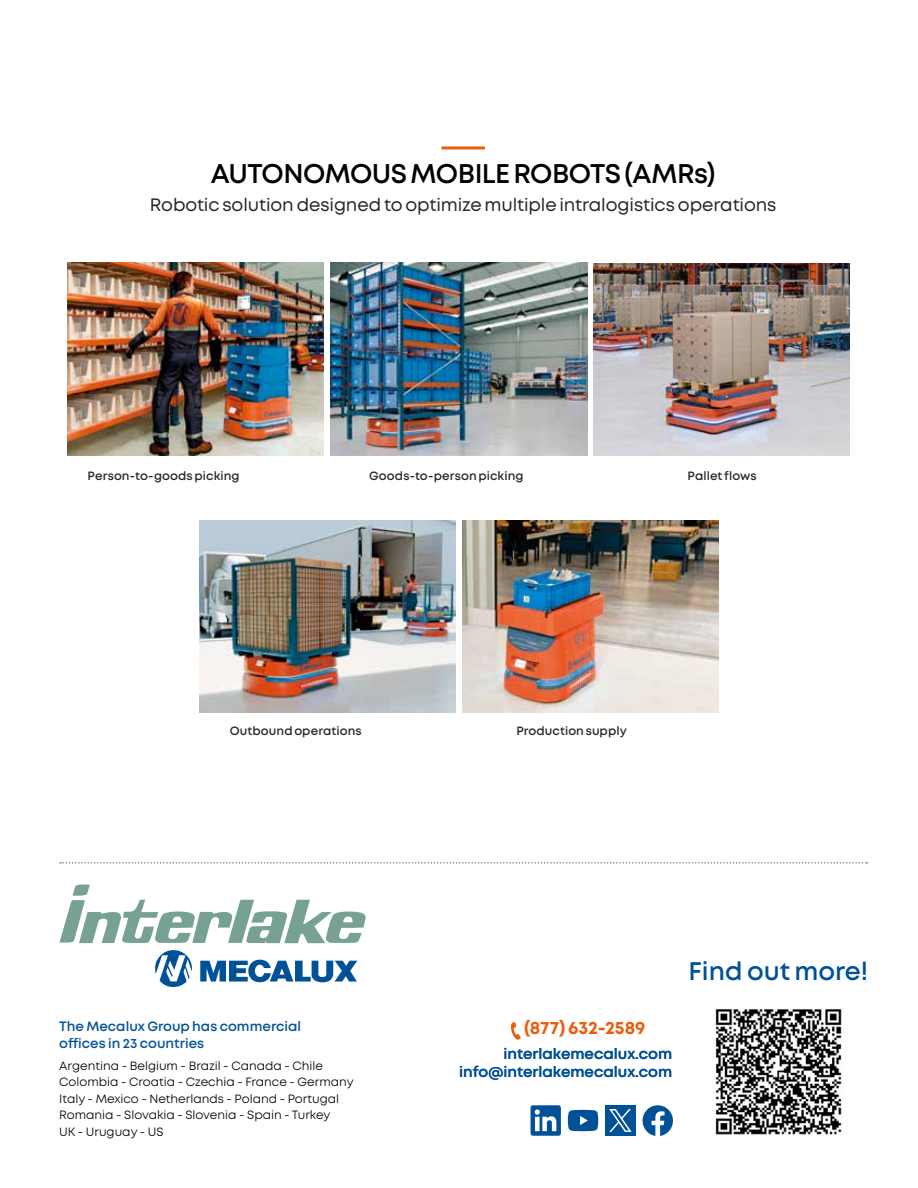
<style>
.page{position:relative;width:918px;height:1188px;background:#fff}
.page>*{position:absolute;margin:0;border:0;box-sizing:border-box;transform-origin:0 0}
.t1{font:600 27px "Mont";letter-spacing:-.02em;color:#000}
.t2{font:600 25.35px "Mont";color:#005198}
.t3{font:18px "Mont";letter-spacing:-.005em;color:#23292e}
.t4{font:700 18px "Mont";color:#e95d0f}
.t5{font:600 15px/18px "Mont";color:#005198;text-align:right}
.t6{font:600 13.5px/16.5px "Mont";color:#005198}
.t7{font:12px/16.5px "Mont";color:#000}
.t8{font:600 12px "Mont";letter-spacing:.005em;color:#23292e}
</style>
<div class="page">
<img style="left:715px;top:1009px;width:127px;height:126px">
<svg style="left:60px;top:862px;width:807px;height:2px"></svg>
<svg style="left:531px;top:1105px;width:30px;height:31px"></svg>
<svg style="left:568px;top:1110px;width:30px;height:21px"></svg>
<svg style="left:643px;top:1105px;width:30px;height:31px"></svg>
<div style="left:605px;top:1105px;width:31px;height:31px;background:#005198"></div>
<svg style="left:609px;top:1109px;width:23px;height:23px"></svg>
<svg style="left:155px;top:950px;width:37px;height:37px"></svg>
<svg style="left:200px;top:960px;width:157px;height:23px"></svg>
<svg style="left:59px;top:884px;width:307px;height:59px"></svg>
<svg style="left:510px;top:1022px;width:11px;height:18px"></svg>
<hr style="left:442px;top:146px;width:43px;height:3px;background:#e95d0f">
<img style="left:68px;top:263px;width:256px;height:192px">
<img style="left:331px;top:263px;width:256px;height:192px">
<img style="left:199px;top:520px;width:256px;height:193px">
<img style="left:463px;top:520px;width:256px;height:193px">
<img style="left:594px;top:263px;width:256px;height:193px">
<h1 class="t1" style="left:211px;top:156px;width:506px">AUTONOMOUS MOBILE ROBOTS (AMRs)</h1>
<h3 class="t3" style="left:150px;top:194px;width:628px">Robotic solution designed to optimize multiple intralogistics operations</h3>
<p class="t8" style="left:88px;top:469px;width:154px">Person-to-goods picking</p>
<p class="t8" style="left:369px;top:469px;width:156px">Goods-to-person picking</p>
<p class="t8" style="left:688px;top:469px;width:71px">Pallet flows</p>
<p class="t8" style="left:230px;top:723px;width:133px">Outbound operations</p>
<p class="t8" style="left:516px;top:723px;width:112px">Production supply</p>
<p class="t6" style="left:59px;top:1018px;width:243px">The Mecalux Group has commercial offices in 23 countries</p>
<p class="t7" style="left:59px;top:1058px;width:296px">Argentina - Belgium - Brazil - Canada - Chile Colombia - Croatia - Czechia - France - Germany Italy - Mexico - Netherlands - Poland - Portugal Romania - Slovakia - Slovenia - Spain - Turkey<br>UK - Uruguay - US</p>
<h3 class="t4" style="left:524px;top:1016px;width:123px">(877) 632-2589</h3>
<p class="t5" style="left:459px;top:1044px;width:215px">interlakemecalux.com info@interlakemecalux.com</p>
<h2 class="t2" style="left:689px;top:955px;width:181px">Find out more!</h2>
</div>
